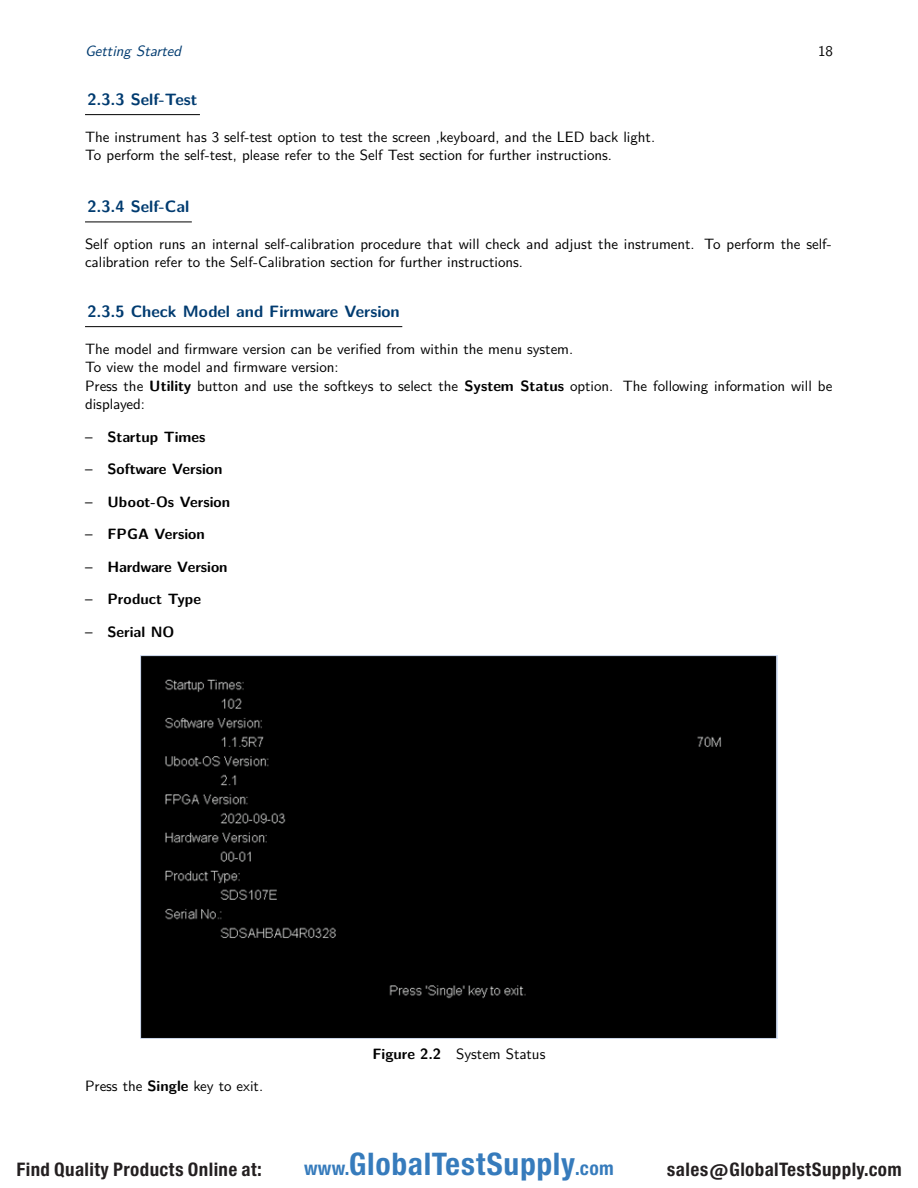
<style>
.page{position:relative;width:918px;height:1188px;background:#fff}
.page>*{position:absolute;margin:0;border:0;box-sizing:border-box;transform-origin:0 0}
.t1{font:29.7px "Europa Gro Nr 2 SBOP Bol Con";letter-spacing:.02em;color:#367bbc}
.t2{font:17.85px "Europa Gro Nr 2 SBOP Bol Con";letter-spacing:.02em;color:#231f20}
.t3{font:700 16.5px "LM Sans 10";color:#003b70}
.t4{font:15px/18.6px "LM Sans 10";color:#000}
.t5{font:700 15px "LM Sans 10";color:#000}
.t6{font:italic 15px "LM Sans 10";color:#003b70}
.s1{font-weight:700}
.s2{font-weight:400}
.s3{font-size:18.3px}
</style>
<div class="page">
<hr style="left:85px;top:114px;width:115px;height:1px;background:#000">
<hr style="left:85px;top:222px;width:107px;height:1px;background:#000">
<hr style="left:85px;top:326px;width:317px;height:1px;background:#000">
<div style="left:140px;top:656px;width:638px;height:382px;background:#000"></div>
<p class="t6" style="left:85px;top:39px;width:98px">Getting Started</p>
<p class="t4" style="left:818px;top:40px;width:16px">18</p>
<p class="t3" style="left:88px;top:86px;width:111px">2.3.3 Self-Test</p>
<p class="t4" style="left:85px;top:126px;width:572px">The instrument has 3 self-test option to test the screen ,keyboard, and the LED back light.<br>To perform the self-test, please refer to the Self Test section for further instructions.</p>
<p class="t3" style="left:88px;top:193px;width:103px">2.3.4 Self-Cal</p>
<p class="t4" style="left:85px;top:233px;width:748px">Self option runs an internal self-calibration procedure that will check and adjust the instrument. To perform the self&shy;calibration refer to the Self-Calibration section for further instructions.</p>
<p class="t3" style="left:88px;top:298px;width:314px">2.3.5 Check Model and Firmware Version</p>
<p class="t4" style="left:85px;top:338px;width:749px">The model and firmware version can be verified from within the menu system.<br>To view the model and firmware version:<br>Press the <span class="s1">Utility</span> button and use the softkeys to select the <span class="s1">System Status</span> option. The following information will be displayed:</p>
<p class="t5" style="left:85px;top:425px;width:122px"><span class="s2">–</span> Startup Times</p>
<p class="t5" style="left:85px;top:457px;width:139px"><span class="s2">–</span> Software Version</p>
<p class="t5" style="left:85px;top:490px;width:147px"><span class="s2">–</span> Uboot-Os Version</p>
<p class="t5" style="left:85px;top:522px;width:121px"><span class="s2">–</span> FPGA Version</p>
<p class="t5" style="left:85px;top:555px;width:144px"><span class="s2">–</span> Hardware Version</p>
<p class="t5" style="left:85px;top:587px;width:118px"><span class="s2">–</span> Product Type</p>
<p class="t5" style="left:85px;top:620px;width:91px"><span class="s2">–</span> Serial NO</p>
<p class="t4" style="left:85px;top:1076px;width:180px">Press the <span class="s1">Single</span> key to exit.</p>
<p class="t4" style="left:372px;top:1043px;width:174px"><span class="s1">Figure 2.2</span> System Status</p>
<p class="t2" style="left:16px;top:1159px;width:247px">Find Quality Products Online at:</p>
<h1 class="t1" style="left:304px;top:1147px;width:311px"><span class="s3">www.</span>GlobalTestSupply<span class="s3">.com</span></h1>
<p class="t2" style="left:667px;top:1159px;width:236px">sales@GlobalTestSupply.com</p>
</div>
